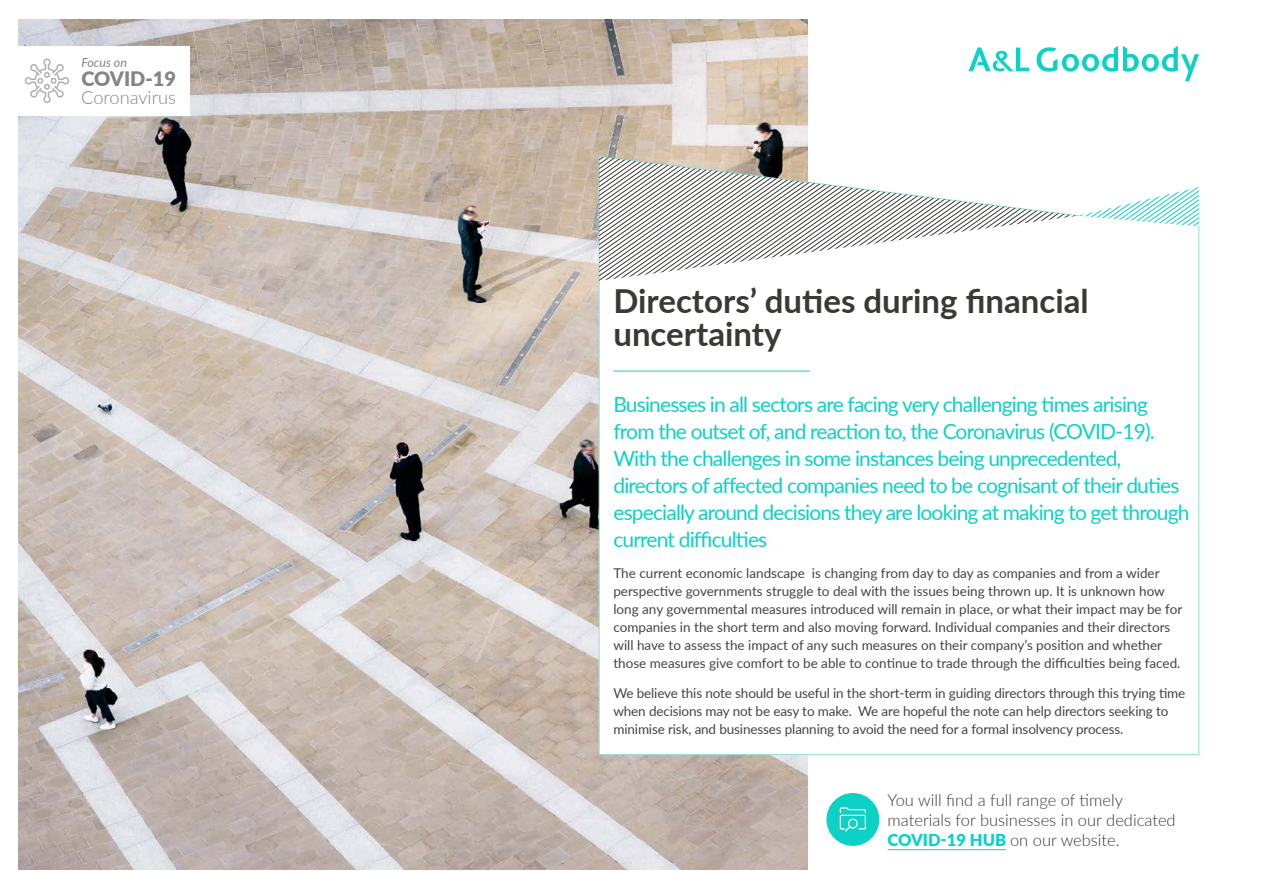
<style>
.page{position:relative;width:1263px;height:893px;background:#fff}
.page>*{position:absolute;margin:0;border:0;box-sizing:border-box;transform-origin:0 0}
.t1{font:700 33px/33px "Lato";color:#3b3936}
.t2{font:21px/27px "Lato";letter-spacing:-.04em;color:#0bd2c5}
.t3{font:900 19.95px "Lato";color:#858585}
.t4{font:300 18.3px "Lato";color:#858585}
.t5{font:300 16.5px/19.8px "Lato";color:#3b3936}
.t6{font:13.5px/18px "Lato";color:#464442}
.t7{font:italic 12.45px "Lato";color:#858585}
.s1{font-weight:900;color:#0bd2c5}
</style>
<div class="page">
<img style="left:19px;top:20px;width:788px;height:850px">
<svg style="left:598px;top:156px;width:601px;height:599px"></svg>
<svg style="left:599px;top:157px;width:600px;height:124px"></svg>
<hr style="left:888px;top:849px;width:118px;height:1px;background:#0bd2c5">
<div style="left:16px;top:46px;width:174px;height:70px;background:#fff"></div>
<svg style="left:25px;top:59px;width:44px;height:44px"></svg>
<svg style="left:968px;top:47px;width:61px;height:24px"></svg>
<svg style="left:1036px;top:46px;width:163px;height:35px"></svg>
<div style="left:826px;top:793px;width:53px;height:53px;background:#0bd2c5;border-radius:50%"></div>
<svg style="left:840px;top:807px;width:26px;height:24px"></svg>
<div style="left:613px;top:287px;width:557px;height:59px;background:#fff"></div>
<hr style="left:613px;top:371px;width:197px;height:1px;background:#0bd2c5">
<p class="t7" style="left:81px;top:54px;width:47px">Focus on</p>
<h3 class="t4" style="left:81px;top:85px;width:96px">Coronavirus</h3>
<h3 class="t3" style="left:81px;top:64px;width:96px">COVID-19</h3>
<h1 class="t1" style="left:613px;top:283px;width:477px">Directors’ duties during financial uncertainty</h1>
<p class="t2" style="left:613px;top:390px;width:578px">Businesses in all sectors are facing very challenging times arising from the outset of, and reaction to, the Coronavirus (COVID-19).<br>With the challenges in some instances being unprecedented, directors of affected companies need to be cognisant of their duties especially around decisions they are looking at making to get through current difficulties</p>
<p class="t6" style="left:613px;top:563px;width:570px">The current economic landscape is changing from day to day as companies and from a wider perspective governments struggle to deal with the issues being thrown up. It is unknown how long any governmental measures introduced will remain in place, or what their impact may be for companies in the short term and also moving forward. Individual companies and their directors will have to assess the impact of any such measures on their company’s position and whether those measures give comfort to be able to continue to trade through the difficulties being faced.</p>
<p class="t6" style="left:613px;top:684px;width:573px">We believe this note should be useful in the short-term in guiding directors through this trying time when decisions may not be easy to make. We are hopeful the note can help directors seeking to minimise risk, and businesses planning to avoid the need for a formal insolvency process.</p>
<p class="t5" style="left:888px;top:790px;width:290px">You will find a full range of timely materials for businesses in our dedicated<br><span class="s1">COVID-19 HUB</span> on our website.</p>
</div>
